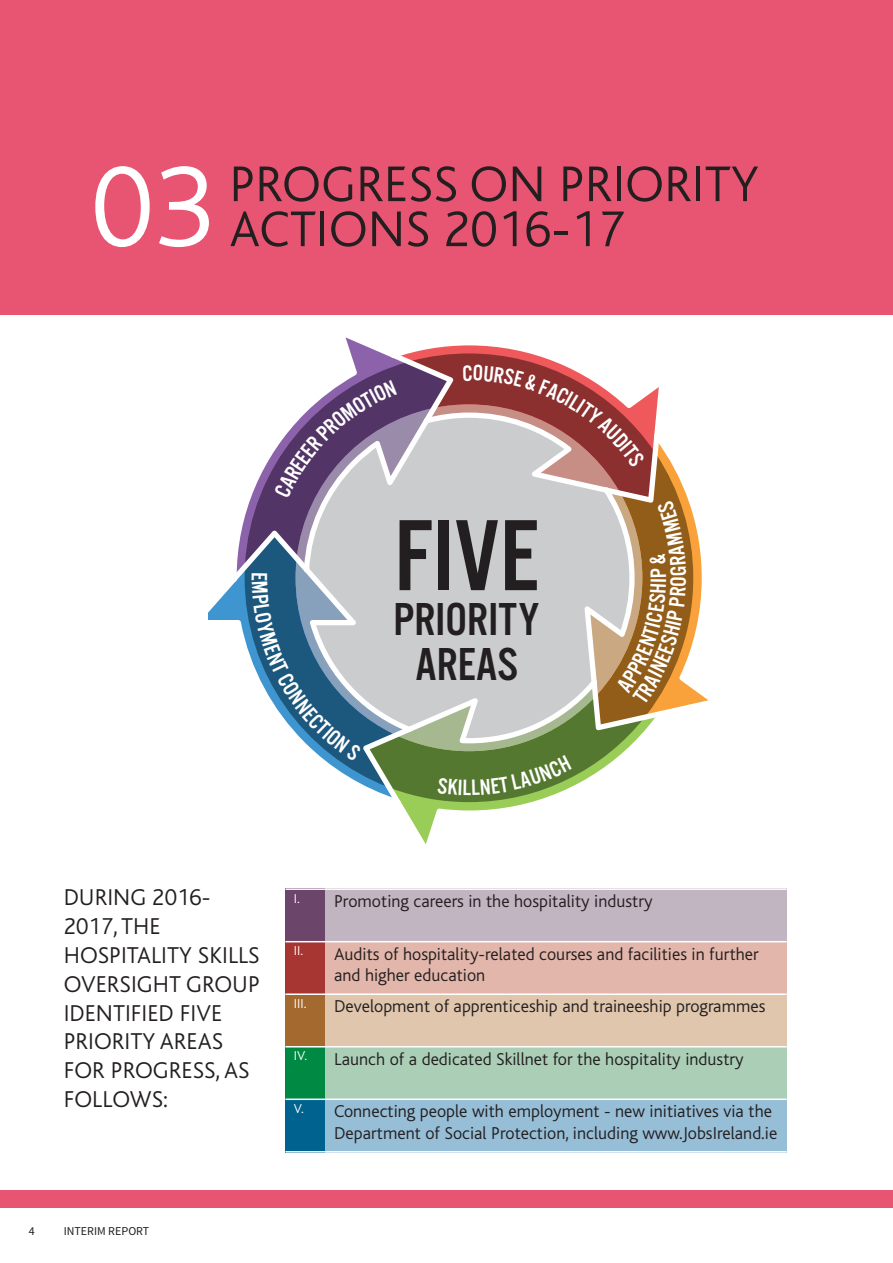
<style>
.page{position:relative;width:893px;height:1263px;background:#fff}
.page>*{position:absolute;margin:0;border:0;box-sizing:border-box;transform-origin:0 0}
.t1{font:300 120px "Bliss";color:#fff}
.t2{font:105px "U.S.101";color:#231f20}
.t3{font:300 52.5px/45px "Bliss";color:#231f20}
.t4{font:48px/45px "U.S.101";color:#231f20;text-align:center}
.t5{font:300 24px/28.8px "Bliss";color:#231f20}
.t6{font:300 18px/21.6px "Bliss";color:#231f20}
.t7{font:300 13.5px "Bliss";color:#fff}
.t8{font:12px "Source Sans Pro";color:#231f20}
</style>
<div class="page">
<div style="left:0;top:0;width:893px;height:315px;background:#e85572"></div>
<div style="left:1px;top:1191px;width:892px;height:17px;background:#e85572"></div>
<div style="left:285px;top:888px;width:41px;height:54px;background:#6b456a"></div>
<div style="left:326px;top:888px;width:461px;height:54px;background:#c2b5c2"></div>
<div style="left:285px;top:942px;width:41px;height:52px;background:#a73532"></div>
<div style="left:326px;top:942px;width:461px;height:52px;background:#e2b6aa"></div>
<div style="left:285px;top:994px;width:41px;height:53px;background:#a3692f"></div>
<div style="left:326px;top:994px;width:461px;height:53px;background:#dfc6ad"></div>
<div style="left:285px;top:1047px;width:41px;height:52px;background:#008942"></div>
<div style="left:326px;top:1047px;width:461px;height:52px;background:#abcfb6"></div>
<div style="left:285px;top:1099px;width:41px;height:53px;background:#00638f"></div>
<div style="left:326px;top:1099px;width:461px;height:53px;background:#97bed7"></div>
<hr style="left:285px;top:888px;width:502px;height:2px;background:#fff">
<hr style="left:285px;top:941px;width:502px;height:1px;background:#fff">
<hr style="left:285px;top:993px;width:502px;height:2px;background:#fff">
<hr style="left:285px;top:1046px;width:502px;height:1px;background:#fff">
<hr style="left:285px;top:1098px;width:502px;height:2px;background:#fff">
<hr style="left:285px;top:1151px;width:502px;height:1px;background:#fff">
<svg style="left:209px;top:337px;width:500px;height:507px"></svg>
<h1 class="t1" style="left:92px;top:161px;width:125px">03</h1>
<h3 class="t3" style="left:229px;top:166px;width:531px">PROGRESS ON PRIORITY<br>ACTIONS 2016-17</h3>
<h2 class="t2" style="left:394px;top:492px;width:146px">FIVE</h2>
<h3 class="t4" style="left:394px;top:596px;width:147px">PRIORITY<br>AREAS</h3>
<h3 class="t5" style="left:64px;top:885px;width:198px">DURING 2016-<br>2017, THE<br>HOSPITALITY SKILLS<br>OVERSIGHT GROUP<br>IDENTIFIED FIVE<br>PRIORITY AREAS<br>FOR PROGRESS, AS<br>FOLLOWS:</h3>
<p class="t8" style="left:29px;top:1226px;width:7px">4</p>
<p class="t8" style="left:64px;top:1226px;width:87px">INTERIM REPORT</p>
<p class="t6" style="left:294px;top:892px;width:360px"><sup>I.</sup> Promoting careers in the hospitality industry</p>
<p class="t6" style="left:334px;top:945px;width:426px;text-indent:-40px"><sup>II.</sup> Audits of hospitality-related courses and facilities in further and higher education</p>
<p class="t7" style="left:294px;top:998px;width:14px">III.</p>
<p class="t6" style="left:334px;top:997px;width:433px">Development of apprenticeship and traineeship programmes</p>
<p class="t6" style="left:294px;top:1050px;width:451px"><sup>IV.</sup> Launch of a dedicated Skillnet for the hospitality industry</p>
<p class="t6" style="left:294px;top:1102px;width:485px;text-align:right"><sup>V.</sup> Connecting people with employment - new initiatives via the<br>Department of Social Protection, including www.JobsIreland.ie</p>
</div>
